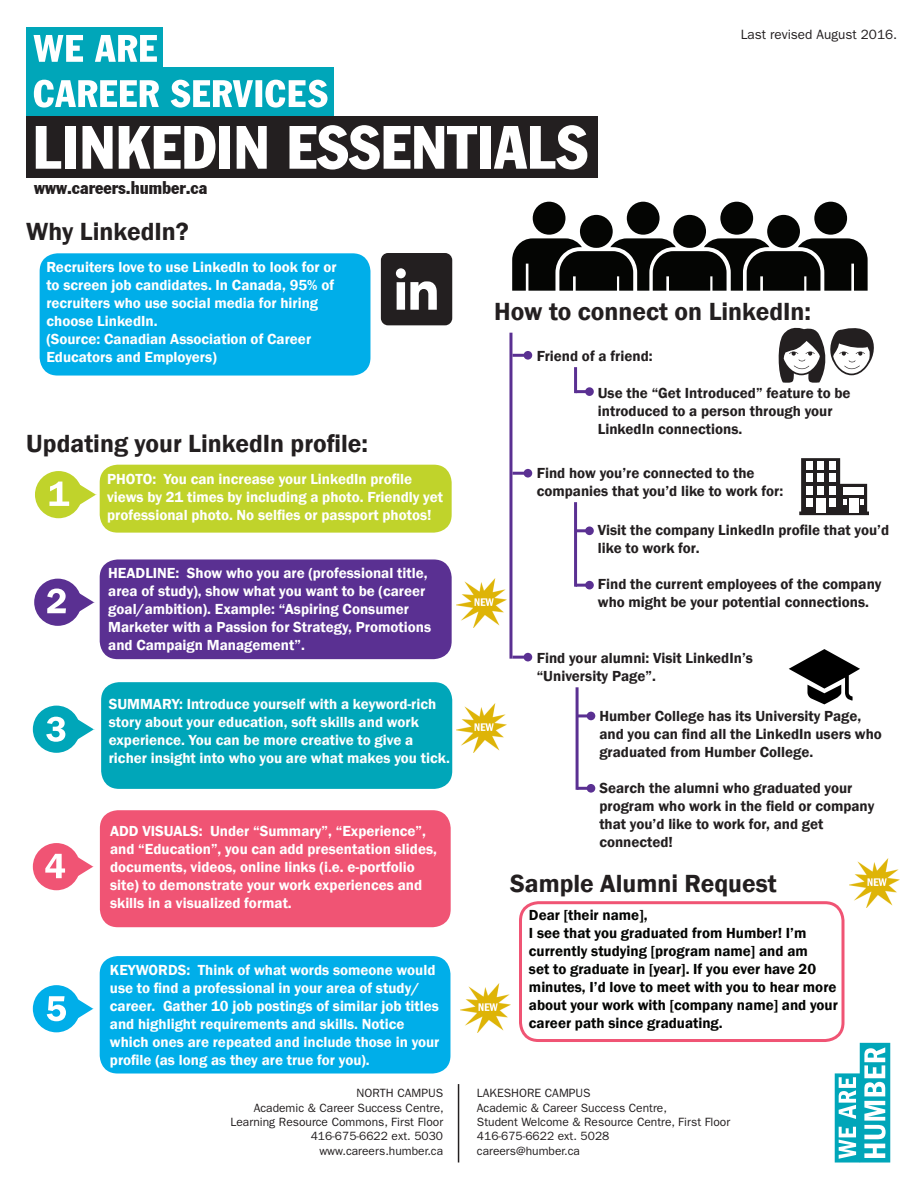
<style>
.page{position:relative;width:918px;height:1188px;background:#fff}
.page>*{position:absolute;margin:0;border:0;box-sizing:border-box;transform-origin:0 0}
.t1{font:60px "Franklin Gothic Condensed";letter-spacing:.01em;color:#fff}
.t2{font:600 25.5px "Franklin Gothic";color:#231f20}
.t3{font:18px "Franklin Gothic Condensed";color:#231f20}
.t4{font:600 15px/18px "Franklin Gothic";color:#fff}
.t5{font:600 15px/18px "Franklin Gothic";color:#231f20}
.t6{font:600 15px/18px "Franklin Gothic";color:#040503}
.t7{font:13.5px "ITC Franklin Gothic Std";color:#231f20}
.t8{font:12px/14.4px "ITC Franklin Gothic Std";color:#231f20;text-align:right}
</style>
<div class="page">
<svg style="left:835px;top:1043px;width:55px;height:119px"></svg>
<hr style="left:458px;top:1084px;width:1px;height:78px;background:#231f20">
<div style="left:27px;top:67px;width:307px;height:49px;background:#00a6b9"></div>
<div style="left:27px;top:27px;width:136px;height:42px;background:#00a6b9"></div>
<svg style="left:34px;top:80px;width:294px;height:28px"></svg>
<svg style="left:34px;top:35px;width:123px;height:27px"></svg>
<div style="left:26px;top:116px;width:572px;height:62px;background:#231f20"></div>
<div style="left:40px;top:253px;width:330px;height:123px;background:#00aee9;border-radius:18px"></div>
<div style="left:100px;top:810px;width:351px;height:117px;background:#f05474;border-radius:18px"></div>
<div style="left:100px;top:956px;width:350px;height:118px;background:#00aee9;border-radius:18px"></div>
<div style="left:101px;top:682px;width:351px;height:107px;background:#00a6b9;border-radius:18px"></div>
<div style="left:100px;top:465px;width:352px;height:68px;background:#c0d32b;border-radius:18px"></div>
<div style="left:100px;top:559px;width:352px;height:100px;background:#5a3092;border-radius:18px"></div>
<div style="left:34px;top:579px;width:47px;height:47px;background:#5a3092;border-radius:50%"></div>
<svg style="left:77px;top:590px;width:18px;height:25px"></svg>
<svg style="left:47px;top:589px;width:19px;height:24px"></svg>
<div style="left:33px;top:706px;width:47px;height:47px;background:#00a6b9;border-radius:50%"></div>
<svg style="left:76px;top:717px;width:18px;height:25px"></svg>
<svg style="left:46px;top:717px;width:19px;height:25px"></svg>
<div style="left:33px;top:843px;width:47px;height:47px;background:#f05474;border-radius:50%"></div>
<svg style="left:76px;top:854px;width:18px;height:25px"></svg>
<div style="left:33px;top:985px;width:47px;height:47px;background:#00aee9;border-radius:50%"></div>
<svg style="left:76px;top:996px;width:18px;height:25px"></svg>
<svg style="left:45px;top:854px;width:20px;height:24px"></svg>
<div style="left:35px;top:471px;width:47px;height:47px;background:#c0d32b;border-radius:50%"></div>
<svg style="left:78px;top:482px;width:18px;height:25px"></svg>
<svg style="left:49px;top:482px;width:20px;height:24px"></svg>
<svg style="left:47px;top:996px;width:19px;height:25px"></svg>
<hr style="left:509px;top:333px;width:3px;height:326px;background:#5a3092">
<hr style="left:512px;top:354px;width:17px;height:3px;background:#5a3092">
<hr style="left:512px;top:472px;width:17px;height:3px;background:#5a3092">
<hr style="left:512px;top:656px;width:17px;height:3px;background:#5a3092">
<div style="left:524px;top:351px;width:8px;height:9px;background:#5a3092;border-radius:50%"></div>
<div style="left:524px;top:469px;width:8px;height:9px;background:#5a3092;border-radius:50%"></div>
<div style="left:524px;top:653px;width:8px;height:8px;background:#5a3092;border-radius:50%"></div>
<hr style="left:574px;top:367px;width:3px;height:26px;background:#5a3092">
<hr style="left:574px;top:502px;width:3px;height:85px;background:#5a3092">
<hr style="left:576px;top:687px;width:3px;height:103px;background:#5a3092">
<hr style="left:576px;top:390px;width:14px;height:3px;background:#5a3092">
<hr style="left:576px;top:529px;width:14px;height:3px;background:#5a3092">
<hr style="left:577px;top:714px;width:15px;height:3px;background:#5a3092">
<hr style="left:576px;top:584px;width:14px;height:3px;background:#5a3092">
<hr style="left:577px;top:787px;width:15px;height:3px;background:#5a3092">
<div style="left:585px;top:387px;width:9px;height:9px;background:#5a3092;border-radius:50%"></div>
<div style="left:585px;top:526px;width:9px;height:9px;background:#5a3092;border-radius:50%"></div>
<div style="left:587px;top:712px;width:8px;height:8px;background:#5a3092;border-radius:50%"></div>
<div style="left:585px;top:581px;width:9px;height:8px;background:#5a3092;border-radius:50%"></div>
<div style="left:587px;top:784px;width:8px;height:9px;background:#5a3092;border-radius:50%"></div>
<svg style="left:381px;top:253px;width:71px;height:72px;background:#484546"></svg>
<div style="left:627px;top:202px;width:33px;height:33px;background:#040503;border-radius:50%"></div>
<div style="left:533px;top:202px;width:32px;height:33px;background:#040503;border-radius:50%"></div>
<div style="left:720px;top:202px;width:33px;height:33px;background:#040503;border-radius:50%"></div>
<div style="left:814px;top:202px;width:33px;height:33px;background:#040503;border-radius:50%"></div>
<svg style="left:512px;top:215px;width:356px;height:76px"></svg>
<svg style="left:789px;top:649px;width:71px;height:55px"></svg>
<svg style="left:799px;top:458px;width:70px;height:57px"></svg>
<svg style="left:778px;top:327px;width:96px;height:56px"></svg>
<img style="left:461px;top:983px;width:50px;height:49px">
<img style="left:456px;top:704px;width:51px;height:49px">
<img style="left:456px;top:579px;width:51px;height:49px">
<div style="left:519px;top:901px;width:325px;height:141px;border:3px solid #f05474;border-radius:18px"></div>
<img style="left:849px;top:859px;width:51px;height:49px">
<p class="t1" style="left:33px;top:111px;width:556px">LINKEDIN ESSENTIALS</p>
<p class="t3" style="left:34px;top:177px;width:175px">www.careers.humber.ca</p>
<p class="t2" style="left:26px;top:216px;width:164px">Why LinkedIn?</p>
<p class="t7" style="left:741px;top:26px;width:158px">Last revised August 2016.</p>
<p class="t4" style="left:46px;top:258px;width:292px">Recruiters love to use LinkedIn to look for or to screen job candidates. In Canada, 95% of recruiters who use social media for hiring</p>
<p class="t4" style="left:46px;top:312px;width:113px">choose LinkedIn.</p>
<p class="t4" style="left:46px;top:330px;width:266px">(Source: Canadian Association of Career<br>Educators and Employers)</p>
<p class="t2" style="left:26px;top:428px;width:343px">Updating your LinkedIn profile:</p>
<p class="t4" style="left:107px;top:470px;width:337px">PHOTO: You can increase your LinkedIn profile views by 21 times by including a photo. Friendly yet professional photo. No selfies or passport photos!</p>
<p class="t4" style="left:108px;top:564px;width:324px">HEADLINE: Show who you are (professional title, area of study), show what you want to be (career goal/ambition). Example: “Aspiring Consumer Marketer with a Passion for Strategy, Promotions and Campaign Management”.</p>
<p class="t4" style="left:109px;top:695px;width:329px">SUMMARY: Introduce yourself with a keyword-rich story about your education, soft skills and work experience. You can be more creative to give a</p>
<p class="t4" style="left:109px;top:749px;width:343px">richer insight into who you are what makes you tick.</p>
<p class="t4" style="left:110px;top:822px;width:328px">ADD VISUALS: Under “Summary”, “Experience”, and “Education”, you can add presentation slides, documents, videos, online links (i.e. e-portfolio site) to demonstrate your work experiences and skills in a visualized format.</p>
<p class="t4" style="left:110px;top:961px;width:331px">KEYWORDS: Think of what words someone would use to find a professional in your area of study/ career. Gather 10 job postings of similar job titles and highlight requirements and skills. Notice which ones are repeated and include those in your profile (as long as they are true for you).</p>
<p class="t2" style="left:494px;top:296px;width:318px">How to connect on LinkedIn:</p>
<p class="t5" style="left:537px;top:347px;width:117px">Friend of a friend:</p>
<p class="t5" style="left:598px;top:384px;width:254px">Use the “Get Introduced” feature to be introduced to a person through your<br>LinkedIn connections.</p>
<p class="t5" style="left:537px;top:464px;width:248px">Find how you’re connected to the companies that you’d like to work for:</p>
<p class="t5" style="left:598px;top:522px;width:293px">Visit the company LinkedIn profile that you’d like to work for.</p>
<p class="t5" style="left:598px;top:576px;width:285px">Find the current employees of the company who might be your potential connections.</p>
<p class="t5" style="left:537px;top:649px;width:218px">Find your alumni: Visit LinkedIn’s “University Page”.</p>
<p class="t5" style="left:599px;top:707px;width:284px">Humber College has its University Page, and you can find all the LinkedIn users who graduated from Humber College.</p>
<p class="t5" style="left:599px;top:779px;width:276px">Search the alumni who graduated your program who work in the field or company that you’d like to work for, and get connected!</p>
<p class="t2" style="left:510px;top:867px;width:268px">Sample Alumni Request</p>
<p class="t6" style="left:529px;top:907px;width:120px">Dear [their name],</p>
<p class="t6" style="left:529px;top:925px;width:310px">I see that you graduated from Humber! I’m currently studying [program name] and am<br>set to graduate in [year]. If you ever have 20 minutes, I’d love to meet with you to hear more about your work with [company name] and your career path since graduating.</p>
<p class="t8" style="left:230px;top:1086px;width:215px">NORTH CAMPUS<br>Academic &amp; Career Success Centre,<br>Learning Resource Commons, First Floor<br>416-675-6622 ext. 5030 www.careers.humber.ca</p>
<p class="t8" style="left:477px;top:1086px;width:255px;text-align:left">LAKESHORE CAMPUS<br>Academic &amp; Career Success Centre,<br>Student Welcome &amp; Resource Centre, First Floor<br>416-675-6622 ext. 5028<br>careers@humber.ca</p>
</div>
